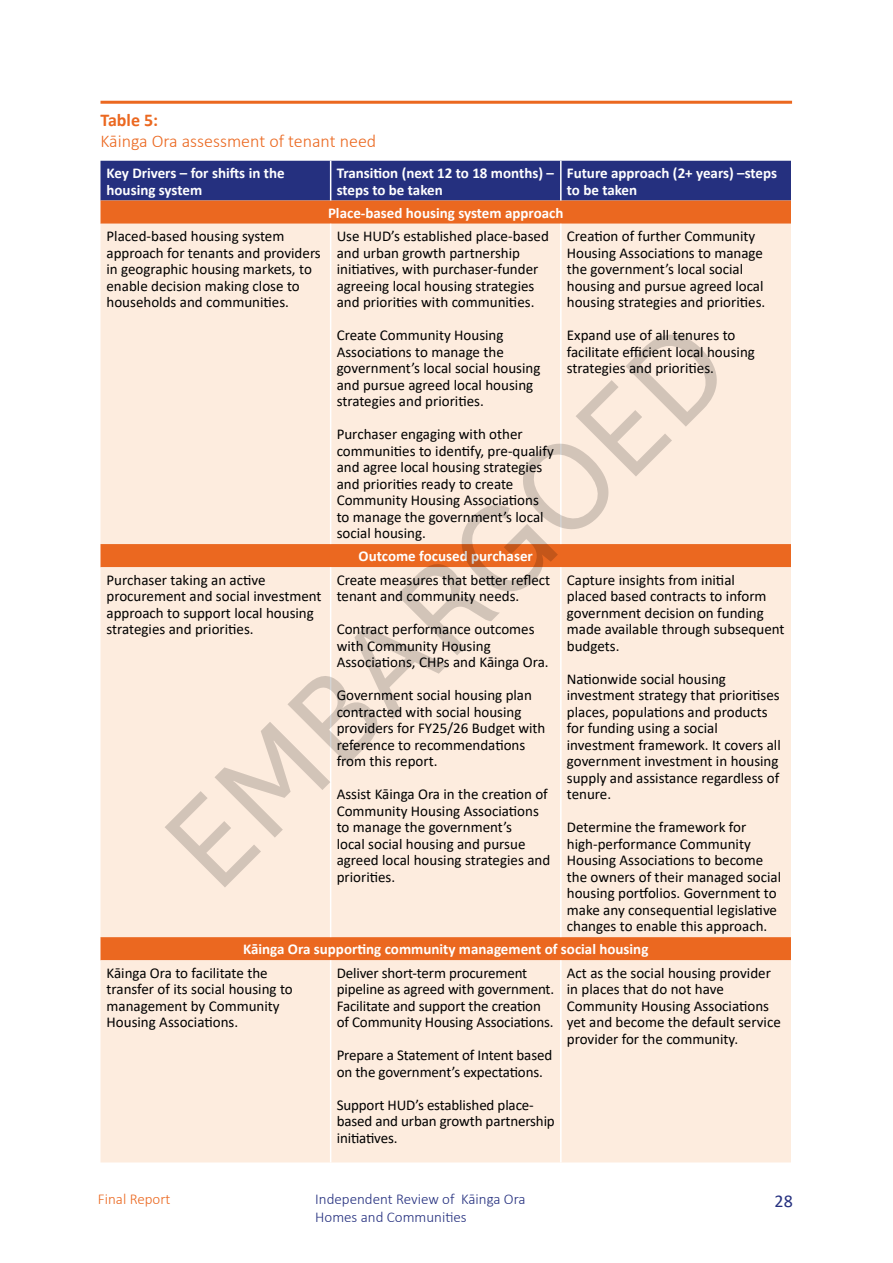
<style>
.page{position:relative;width:893px;height:1263px;background:#fff}
.page>*{position:absolute;margin:0;border:0;box-sizing:border-box;transform-origin:0 0}
.t1{font:144.9px "National";color:#000}
.t2{font:300 18px "Calibri";color:#eb6820}
.t3{font:700 18px "Calibri";color:#eb6820}
.t4{font:18px "Calibri";color:#25307f}
.t5{font:15px/16.5px "Calibri";color:#000}
.t6{font:700 15px/16.5px "Calibri";color:#fff}
.t7{font:300 15px/18px "Calibri";color:#25307f}
.t8{font:300 15px "Calibri";color:#eb6820}
</style>
<div class="page">
<hr style="left:100px;top:101px;width:692px;height:3px;background:#eb6820">
<div style="left:100px;top:161px;width:691px;height:39px;background:#25307f"></div>
<svg style="left:100px;top:200px;width:691px;height:24px;background:#e96b27"></svg>
<div style="left:100px;top:224px;width:691px;height:938px;background:#fdecde"></div>
<hr style="left:330px;top:161px;width:1px;height:39px;background:#fff">
<hr style="left:560px;top:161px;width:2px;height:39px;background:#fff">
<hr style="left:330px;top:224px;width:1px;height:320px;background:#fff">
<hr style="left:560px;top:224px;width:2px;height:320px;background:#fff">
<hr style="left:330px;top:567px;width:1px;height:370px;background:#fff">
<hr style="left:560px;top:567px;width:2px;height:370px;background:#fff">
<hr style="left:330px;top:960px;width:1px;height:202px;background:#fff">
<hr style="left:560px;top:960px;width:2px;height:202px;background:#fff">
<p class="t3" style="left:100px;top:108px;width:59px">Table 5:</p>
<p class="t2" style="left:100px;top:130px;width:277px">Kāinga Ora assessment of tenant need</p>
<p class="t6" style="left:106px;top:165px;width:180px">Key Drivers – for shifts in the housing system</p>
<p class="t6" style="left:337px;top:165px;width:219px">Transition (next 12 to 18 months) – steps to be taken</p>
<p class="t6" style="left:567px;top:165px;width:212px">Future approach (2+ years) –steps to be taken</p>
<p class="t6" style="left:328px;top:204px;width:237px">Place-based housing system approach</p>
<p class="t5" style="left:107px;top:227px;width:216px">Placed-based housing system approach for tenants and providers in geographic housing markets, to enable decision making close to households and communities.</p>
<p class="t5" style="left:337px;top:227px;width:214px">Use HUD’s established place-based and urban growth partnership initiatives, with purchaser-funder agreeing local housing strategies and priorities with communities.</p>
<p class="t5" style="left:337px;top:326px;width:205px">Create Community Housing<br>Associations to manage the government’s local social housing and pursue agreed local housing strategies and priorities.</p>
<p class="t5" style="left:337px;top:425px;width:219px">Purchaser engaging with other communities to identify, pre-qualify and agree local housing strategies and priorities ready to create<br>Community Housing Associations to manage the government’s local social housing.</p>
<p class="t5" style="left:567px;top:227px;width:200px">Creation of further Community<br>Housing Associations to manage the government’s local social housing and pursue agreed local housing strategies and priorities.</p>
<p class="t5" style="left:567px;top:326px;width:190px">Expand use of all tenures to facilitate efficient local housing strategies and priorities.</p>
<h1 class="t1" style="left:118px;top:798px;width:738px;rotate:-45deg">EMBARGOED</h1>
<p class="t6" style="left:359px;top:548px;width:176px">Outcome focused purchaser</p>
<p class="t5" style="left:567px;top:571px;width:219px">Capture insights from initial<br>placed based contracts to inform government decision on funding made available through subsequent budgets.</p>
<p class="t5" style="left:567px;top:670px;width:215px">Nationwide social housing investment strategy that prioritises places, populations and products for funding using a social investment framework. It covers all government investment in housing supply and assistance regardless of tenure.</p>
<p class="t5" style="left:567px;top:818px;width:216px">Determine the framework for high-performance Community<br>Housing Associations to become the owners of their managed social housing portfolios. Government to make any consequential legislative changes to enable this approach.</p>
<p class="t6" style="left:243px;top:941px;width:407px">Kāinga Ora supporting community management of social housing</p>
<p class="t5" style="left:107px;top:964px;width:188px">Kāinga Ora to facilitate the transfer of its social housing to management by Community<br>Housing Associations.</p>
<p class="t5" style="left:337px;top:964px;width:219px">Deliver short-term procurement pipeline as agreed with government.<br>Facilitate and support the creation of Community Housing Associations.</p>
<p class="t5" style="left:337px;top:1046px;width:217px">Prepare a Statement of Intent based on the government’s expectations.</p>
<p class="t5" style="left:337px;top:1096px;width:220px">Support HUD’s established place&shy;based and urban growth partnership initiatives.</p>
<p class="t5" style="left:107px;top:571px;width:217px">Purchaser taking an active procurement and social investment approach to support local housing strategies and priorities.</p>
<p class="t5" style="left:337px;top:571px;width:215px">Create measures that better reflect tenant and community needs.</p>
<p class="t5" style="left:337px;top:620px;width:213px">Contract performance outcomes with Community Housing<br>Associations, CHPs and Kāinga Ora.</p>
<p class="t5" style="left:337px;top:686px;width:210px">Government social housing plan contracted with social housing providers for FY25/26 Budget with reference to recommendations from this report.</p>
<p class="t5" style="left:337px;top:785px;width:215px">Assist Kāinga Ora in the creation of<br>Community Housing Associations to manage the government’s<br>local social housing and pursue agreed local housing strategies and priorities.</p>
<p class="t5" style="left:567px;top:964px;width:215px">Act as the social housing provider in places that do not have<br>Community Housing Associations yet and become the default service provider for the community.</p>
<p class="t8" style="left:98px;top:1190px;width:74px">Final Report</p>
<p class="t7" style="left:315px;top:1190px;width:212px">Independent Review of Kāinga Ora<br>Homes and Communities</p>
<p class="t4" style="left:775px;top:1188px;width:20px">28</p>
</div>
